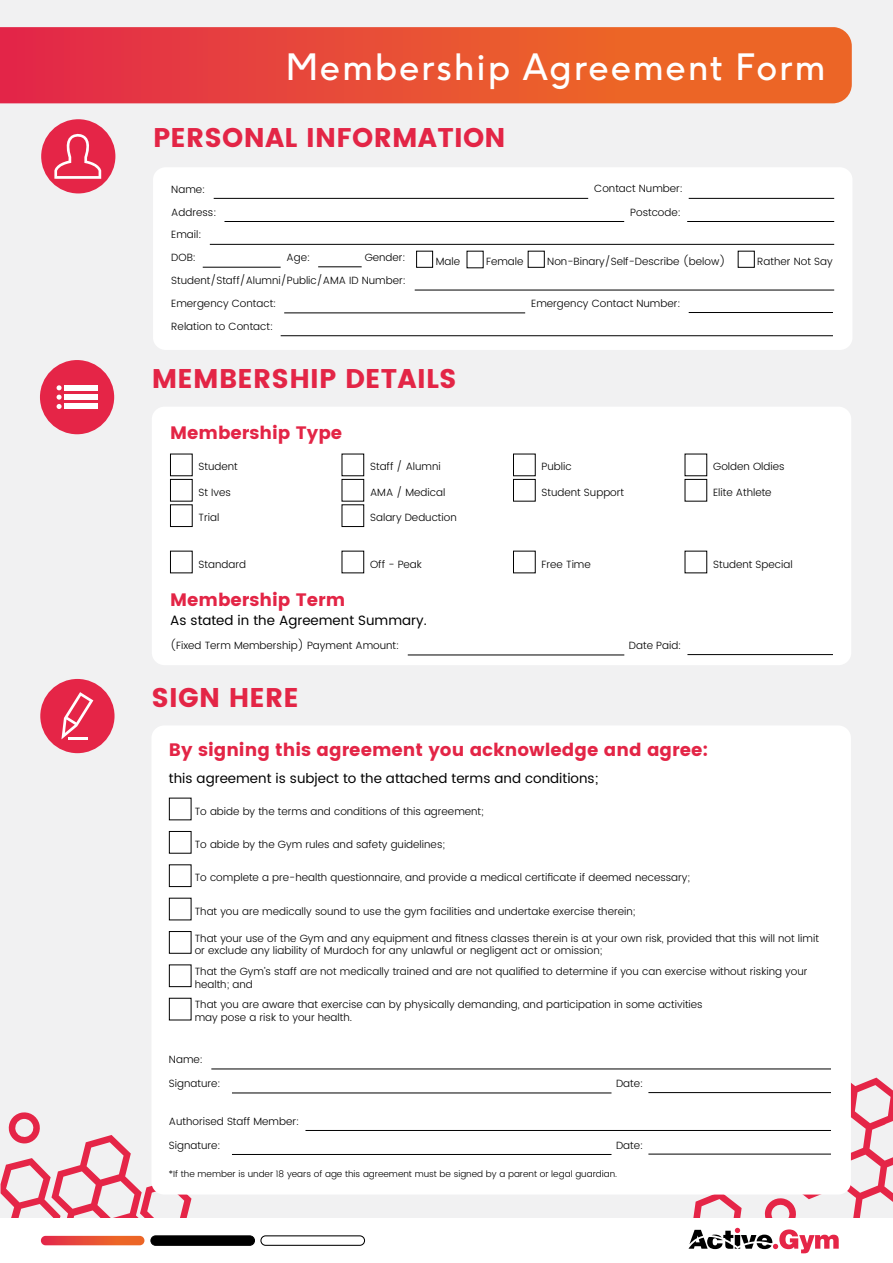
<style>
.page{position:relative;width:893px;height:1263px;background:#fff}
.page>*{position:absolute;margin:0;border:0;box-sizing:border-box;transform-origin:0 0}
.t1{font:36px "F37 Ginger";letter-spacing:.05em;color:#fff}
.t2{font:700 27px "Poppins";letter-spacing:.01em;color:#e32546}
.t3{font:700 18px "Poppins";color:#e32546}
.t4{font:13.5px "Poppins";color:#000}
.t5{font:300 10.5px/12.6px "Poppins";color:#000}
.t6{font:300 9px "Poppins";color:#000}
</style>
<div class="page">
<div style="left:0;top:0;width:893px;height:1262px;background:#f1f1f2"></div>
<svg style="left:1px;top:1112px;width:190px;height:106px"></svg>
<svg style="left:765px;top:1077px;width:128px;height:141px"></svg>
<svg style="left:693px;top:1194px;width:49px;height:24px"></svg>
<div style="left:1px;top:1218px;width:892px;height:45px;background:#fff"></div>
<svg style="left:41px;top:1236px;width:103px;height:9px"></svg>
<div style="left:151px;top:1236px;width:103px;height:9px;background:#000;border-radius:5px"></div>
<div style="left:151px;top:1235px;width:104px;height:10px;border:1px solid #000;border-radius:5px"></div>
<div style="left:260px;top:1235px;width:105px;height:11px;border:1px solid #000;border-radius:5px"></div>
<svg style="left:688px;top:1228px;width:151px;height:25px"></svg>
<svg style="left:0;top:27px;width:852px;height:76px;background:#e84f35"></svg>
<div style="left:41px;top:119px;width:74px;height:74px;background:#e52547;border-radius:50%"></div>
<svg style="left:54px;top:133px;width:47px;height:46px"></svg>
<div style="left:153px;top:167px;width:699px;height:183px;background:#fff;border-radius:13px"></div>
<div style="left:152px;top:407px;width:699px;height:258px;background:#fff;border-radius:13px"></div>
<div style="left:40px;top:360px;width:74px;height:74px;background:#e52547;border-radius:50%"></div>
<svg style="left:57px;top:385px;width:5px;height:24px"></svg>
<div style="left:64px;top:385px;width:34px;height:5px;background:#fff"></div>
<div style="left:64px;top:404px;width:34px;height:5px;background:#fff"></div>
<div style="left:64px;top:395px;width:34px;height:5px;background:#fff"></div>
<div style="left:151px;top:725px;width:700px;height:469px;background:#fff;border-radius:13px"></div>
<div style="left:40px;top:679px;width:75px;height:74px;background:#e52547;border-radius:50%"></div>
<svg style="left:61px;top:692px;width:32px;height:47px"></svg>
<hr style="left:68px;top:737px;width:20px;height:3px;background:#fff">
<hr style="left:214px;top:198px;width:374px;height:1px;background:#000">
<hr style="left:224px;top:221px;width:400px;height:1px;background:#000">
<hr style="left:689px;top:198px;width:145px;height:1px;background:#000">
<hr style="left:687px;top:221px;width:147px;height:1px;background:#000">
<hr style="left:210px;top:244px;width:624px;height:1px;background:#000">
<hr style="left:203px;top:267px;width:78px;height:1px;background:#000">
<hr style="left:318px;top:266px;width:44px;height:1px;background:#000">
<hr style="left:415px;top:290px;width:419px;height:1px;background:#000">
<hr style="left:284px;top:312px;width:241px;height:1px;background:#000">
<hr style="left:689px;top:312px;width:144px;height:1px;background:#000">
<hr style="left:281px;top:335px;width:552px;height:1px;background:#000">
<hr style="left:408px;top:655px;width:216px;height:1px;background:#000">
<hr style="left:687px;top:654px;width:146px;height:1px;background:#000">
<hr style="left:211px;top:1068px;width:620px;height:1px;background:#000">
<hr style="left:232px;top:1092px;width:379px;height:1px;background:#000">
<hr style="left:648px;top:1092px;width:183px;height:1px;background:#000">
<hr style="left:305px;top:1130px;width:526px;height:1px;background:#000">
<hr style="left:232px;top:1154px;width:379px;height:1px;background:#000">
<hr style="left:648px;top:1154px;width:183px;height:1px;background:#000">
<div style="left:416px;top:251px;width:17px;height:17px;border:1px solid #000"></div>
<div style="left:528px;top:251px;width:17px;height:17px;border:1px solid #000"></div>
<div style="left:738px;top:251px;width:17px;height:17px;border:1px solid #000"></div>
<div style="left:170px;top:479px;width:23px;height:22px;border:1px solid #000"></div>
<div style="left:170px;top:504px;width:23px;height:23px;border:1px solid #000"></div>
<div style="left:513px;top:454px;width:23px;height:22px;border:1px solid #000"></div>
<div style="left:513px;top:479px;width:23px;height:22px;border:1px solid #000"></div>
<div style="left:513px;top:551px;width:23px;height:22px;border:1px solid #000"></div>
<div style="left:169px;top:831px;width:22px;height:22px;border:1px solid #000"></div>
<div style="left:169px;top:864px;width:22px;height:23px;border:1px solid #000"></div>
<div style="left:169px;top:931px;width:22px;height:23px;border:1px solid #000"></div>
<div style="left:169px;top:964px;width:22px;height:23px;border:1px solid #000"></div>
<h1 class="t1" style="left:286px;top:44px;width:541px">Membership Agreement Form</h1>
<h2 class="t2" style="left:153px;top:122px;width:354px">PERSONAL INFORMATION</h2>
<h5 class="t5" style="left:171px;top:183px;width:36px">Name:</h5>
<h5 class="t5" style="left:171px;top:206px;width:47px">Address:</h5>
<h5 class="t5" style="left:630px;top:206px;width:52px">Postcode:</h5>
<h5 class="t5" style="left:171px;top:229px;width:32px">Email:</h5>
<h5 class="t5" style="left:171px;top:252px;width:26px">DOB:</h5>
<h5 class="t5" style="left:287px;top:252px;width:25px">Age:</h5>
<h5 class="t5" style="left:365px;top:252px;width:43px">Gender:</h5>
<h5 class="t5" style="left:171px;top:275px;width:236px">Student/Staff/Alumni/Public/AMA ID Number:</h5>
<h5 class="t5" style="left:171px;top:297px;width:107px">Emergency Contact:</h5>
<h5 class="t5" style="left:531px;top:297px;width:151px">Emergency Contact Number:</h5>
<h5 class="t5" style="left:171px;top:320px;width:103px">Relation to Contact:</h5>
<h5 class="t5" style="left:594px;top:183px;width:90px">Contact Number:</h5>
<h5 class="t5" style="left:436px;top:255px;width:26px">Male</h5>
<h5 class="t5" style="left:486px;top:255px;width:39px">Female</h5>
<h5 class="t5" style="left:547px;top:255px;width:180px">Non-Binary/Self-Describe (below)</h5>
<h5 class="t5" style="left:757px;top:255px;width:77px">Rather Not Say</h5>
<h2 class="t2" style="left:152px;top:363px;width:306px">MEMBERSHIP DETAILS</h2>
<h3 class="t3" style="left:170px;top:423px;width:174px">Membership Type</h3>
<h5 class="t5" style="left:199px;top:461px;width:41px">Student</h5>
<h5 class="t5" style="left:199px;top:486px;width:34px">St Ives</h5>
<h5 class="t5" style="left:199px;top:512px;width:22px">Trial</h5>
<h5 class="t5" style="left:199px;top:558px;width:49px">Standard</h5>
<h3 class="t3" style="left:170px;top:589px;width:177px">Membership Term</h3>
<h5 class="t5" style="left:370px;top:461px;width:72px">Staff / Alumni</h5>
<h5 class="t5" style="left:370px;top:486px;width:77px">AMA / Medical</h5>
<h5 class="t5" style="left:370px;top:512px;width:88px">Salary Deduction</h5>
<h5 class="t5" style="left:370px;top:558px;width:53px">Off - Peak</h5>
<h5 class="t5" style="left:542px;top:461px;width:32px">Public</h5>
<h5 class="t5" style="left:542px;top:486px;width:84px">Student Support</h5>
<h5 class="t5" style="left:542px;top:558px;width:51px">Free Time</h5>
<h5 class="t5" style="left:713px;top:461px;width:73px">Golden Oldies</h5>
<h5 class="t5" style="left:713px;top:486px;width:60px">Elite Athlete</h5>
<h5 class="t5" style="left:713px;top:558px;width:81px">Student Special</h5>
<p class="t4" style="left:170px;top:610px;width:258px">As stated in the Agreement Summary.</p>
<h5 class="t5" style="left:170px;top:640px;width:231px">(Fixed Term Membership) Payment Amount:</h5>
<h5 class="t5" style="left:629px;top:639px;width:54px">Date Paid:</h5>
<h2 class="t2" style="left:151px;top:682px;width:149px">SIGN HERE</h2>
<h3 class="t3" style="left:169px;top:739px;width:541px">By signing this agreement you acknowledge and agree:</h3>
<p class="t4" style="left:169px;top:768px;width:431px">this agreement is subject to the attached terms and conditions;</p>
<h5 class="t5" style="left:195px;top:805px;width:291px">To abide by the terms and conditions of this agreement;</h5>
<h5 class="t5" style="left:195px;top:838px;width:252px">To abide by the Gym rules and safety guidelines;</h5>
<h5 class="t5" style="left:195px;top:872px;width:497px">To complete a pre-health questionnaire, and provide a medical certificate if deemed necessary;</h5>
<h5 class="t5" style="left:195px;top:905px;width:442px">That you are medically sound to use the gym facilities and undertake exercise therein;</h5>
<h5 class="t5" style="left:195px;top:932px;width:626px">That your use of the Gym and any equipment and fitness classes therein is at your own risk, provided that this will not limit or exclude any liability of Murdoch for any unlawful or negligent act or omission;</h5>
<h5 class="t5" style="left:195px;top:965px;width:614px">That the Gym’s staff are not medically trained and are not qualified to determine if you can exercise without risking your health; and</h5>
<h5 class="t5" style="left:195px;top:999px;width:509px">That you are aware that exercise can by physically demanding, and participation in some activities</h5>
<h5 class="t5" style="left:195px;top:1011px;width:159px">may pose a risk to your health.</h5>
<h5 class="t5" style="left:169px;top:1053px;width:36px">Name:</h5>
<h5 class="t5" style="left:169px;top:1077px;width:53px">Signature:</h5>
<h5 class="t5" style="left:169px;top:1115px;width:132px">Authorised Staff Member:</h5>
<h5 class="t5" style="left:169px;top:1139px;width:53px">Signature:</h5>
<h5 class="t5" style="left:616px;top:1077px;width:29px">Date:</h5>
<h5 class="t5" style="left:616px;top:1139px;width:29px">Date:</h5>
<h5 class="t6" style="left:169px;top:1167px;width:450px">*If the member is under 18 years of age this agreement must be signed by a parent or legal guardian.</h5>
</div>
